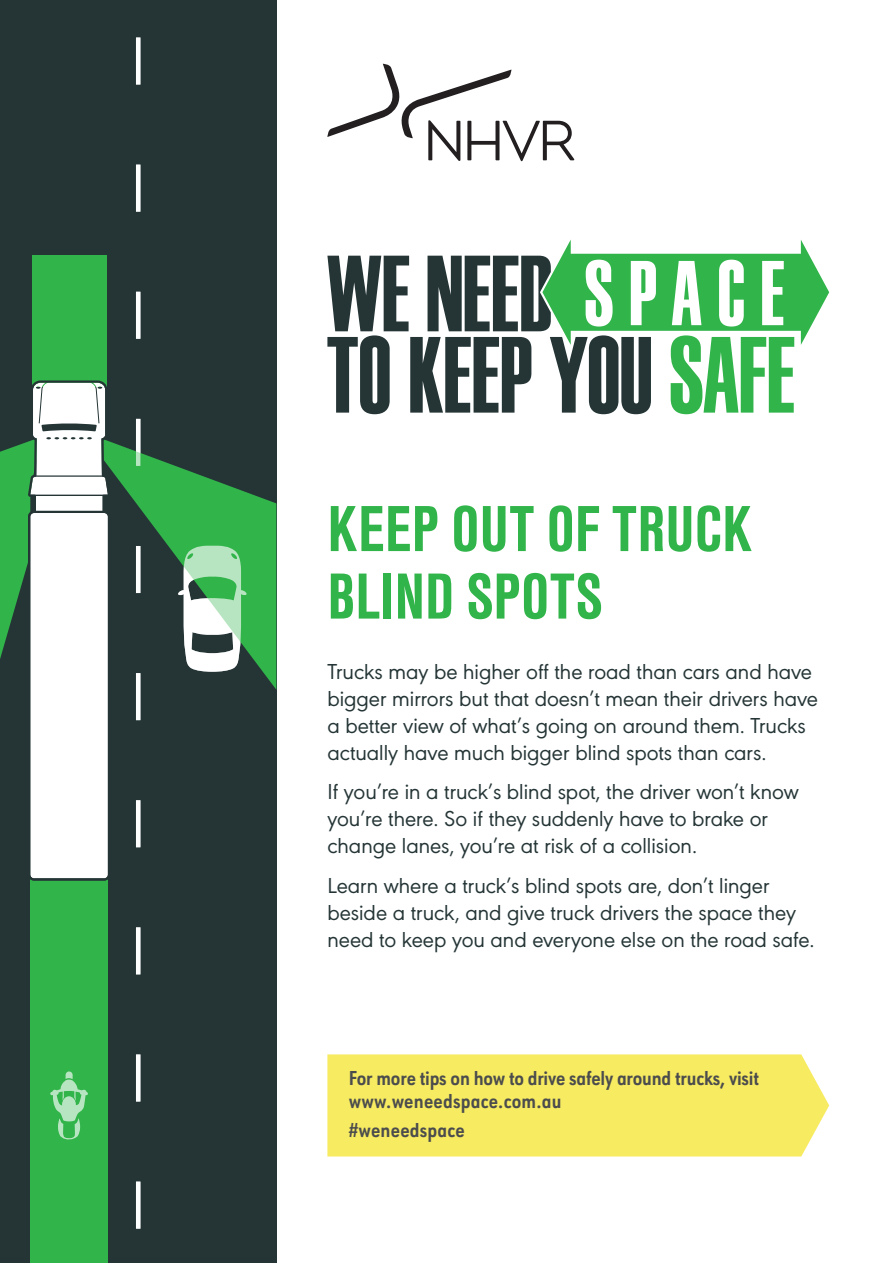
<style>
.page{position:relative;width:893px;height:1263px;background:#fff}
.page>*{position:absolute;margin:0;border:0;box-sizing:border-box;transform-origin:0 0}
.t1{font:700 67.5px/67.5px "Nimbus San Con";color:#31b44a}
.Body_-_main{font:22.5px/27px "URW Geometric";color:#253536}
.t2{font:700 21px/22.5px "URW Geometric Cond";letter-spacing:-.01em;color:#4b4c4d}
.t3{font:700 21px "URW Geometric Cond";letter-spacing:.01em;color:#4b4c4d}
</style>
<div class="page">
<svg style="left:327px;top:240px;width:502px;height:174px"></svg>
<div style="left:0;top:0;width:276px;height:1263px;background:#253536"></div>
<svg style="left:0;top:38px;width:276px;height:1225px"></svg>
<svg style="left:327px;top:1054px;width:502px;height:102px;background:#f7ec6c"></svg>
<div style="left:349px;top:1071px;width:431px;height:67px;background:#f7eb61"></div>
<svg style="left:327px;top:64px;width:247px;height:97px"></svg>
<p class="t1" style="left:327px;top:496px;width:426px">KEEP OUT OF TRUCK<br>BLIND SPOTS</p>
<p class="Body_-_main" style="left:327px;top:656px;width:492px">Trucks may be higher off the road than cars and have bigger mirrors but that doesn’t mean their drivers have a better view of what’s going on around them. Trucks actually have much bigger blind spots than cars.</p>
<p class="Body_-_main" style="left:327px;top:777px;width:473px">If you’re in a truck’s blind spot, the driver won’t know you’re there. So if they suddenly have to brake or change lanes, you’re at risk of a collision.</p>
<p class="Body_-_main" style="left:327px;top:870px;width:489px">Learn where a truck’s blind spots are, don’t linger beside a truck, and give truck drivers the space they need to keep you and everyone else on the road safe.</p>
<p class="t2" style="left:349px;top:1065px;width:412px">For more tips on how to drive safely around trucks, visit www.weneedspace.com.au</p>
<p class="t3" style="left:349px;top:1114px;width:118px">#weneedspace</p>
</div>
